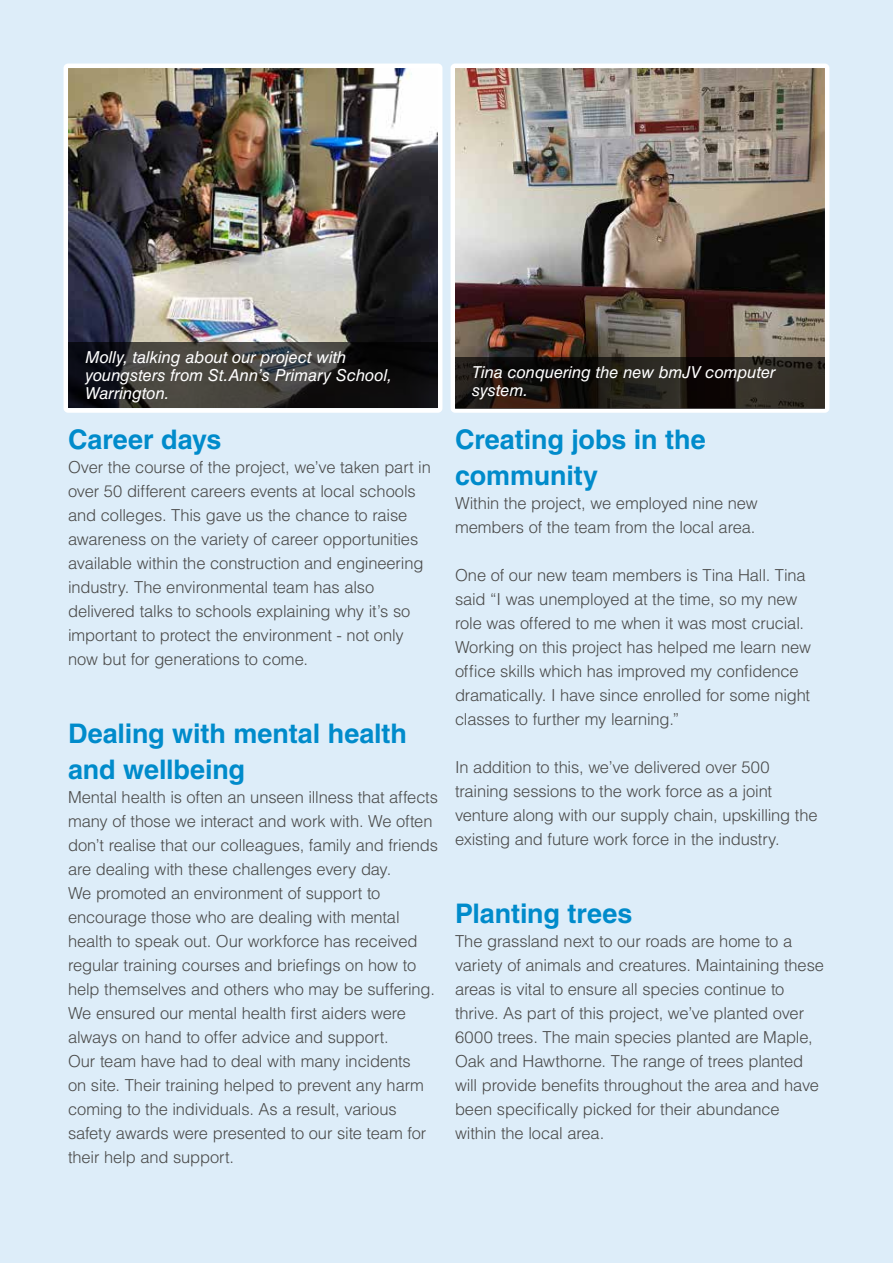
<style>
.page{position:relative;width:893px;height:1263px;background:#ddedf9}
.page>*{position:absolute;margin:0;border:0;box-sizing:border-box;transform-origin:0 0}
.t1{font:700 27px/36px "Helvetica LT Std";letter-spacing:-.005em;color:#008bcb}
.t2{font:300 16.5px/24px "Helvetica LT Std";letter-spacing:-.01em;color:#4a4a49}
.t3{font:italic 16.5px/18px "Helvetica LT Std";letter-spacing:-.005em;color:#fff}
</style>
<div class="page">
<img style="left:69px;top:69px;width:368px;height:273px">
<div style="left:64px;top:64px;width:378px;height:349px;border:4px solid #fff;border-radius:2px"></div>
<svg style="left:68px;top:342px;width:370px;height:66px"></svg>
<img style="left:455px;top:69px;width:369px;height:288px">
<div style="left:450px;top:64px;width:379px;height:349px;border:4px solid #fff;border-radius:2px"></div>
<svg style="left:455px;top:357px;width:370px;height:51px"></svg>
<p class="t3" style="left:85px;top:348px;width:308px">Molly, talking about our project with youngsters from St.Ann’s Primary School,<br>Warrington.</p>
<h1 class="t1" style="left:68px;top:421px;width:155px">Career days</h1>
<p class="t2" style="left:68px;top:455px;width:364px">Over the course of the project, we’ve taken part in over 50 different careers events at local schools and colleges. This gave us the chance to raise awareness on the variety of career opportunities available within the construction and engineering industry. The environmental team has also delivered talks to schools explaining why it’s so important to protect the environment - not only now but for generations to come.</p>
<h1 class="t1" style="left:68px;top:715px;width:340px">Dealing with mental health and wellbeing</h1>
<p class="t2" style="left:68px;top:785px;width:371px">Mental health is often an unseen illness that affects many of those we interact and work with. We often don’t realise that our colleagues, family and friends are dealing with these challenges every day.<br>We promoted an environment of support to encourage those who are dealing with mental health to speak out. Our workforce has received regular training courses and briefings on how to help themselves and others who may be suffering.<br>We ensured our mental health first aiders were always on hand to offer advice and support.<br>Our team have had to deal with many incidents<br>on site. Their training helped to prevent any harm coming to the individuals. As a result, various safety awards were presented to our site team for their help and support.</p>
<p class="t3" style="left:472px;top:363px;width:305px">Tina conquering the new bmJV computer system.</p>
<h1 class="t1" style="left:455px;top:421px;width:252px">Creating jobs in the community</h1>
<p class="t2" style="left:455px;top:491px;width:304px">Within the project, we employed nine new members of the team from the local area.</p>
<p class="t2" style="left:455px;top:563px;width:357px">One of our new team members is Tina Hall. Tina said “I was unemployed at the time, so my new role was offered to me when it was most crucial.<br>Working on this project has helped me learn new office skills which has improved my confidence dramatically. I have since enrolled for some night classes to further my learning.”</p>
<p class="t2" style="left:455px;top:755px;width:364px">In addition to this, we’ve delivered over 500 training sessions to the work force as a joint venture along with our supply chain, upskilling the existing and future work force in the industry.</p>
<h1 class="t1" style="left:455px;top:895px;width:179px">Planting trees</h1>
<p class="t2" style="left:455px;top:929px;width:370px">The grassland next to our roads are home to a variety of animals and creatures. Maintaining these areas is vital to ensure all species continue to thrive. As part of this project, we’ve planted over 6000 trees. The main species planted are Maple, Oak and Hawthorne. The range of trees planted will provide benefits throughout the area and have been specifically picked for their abundance within the local area.</p>
</div>
